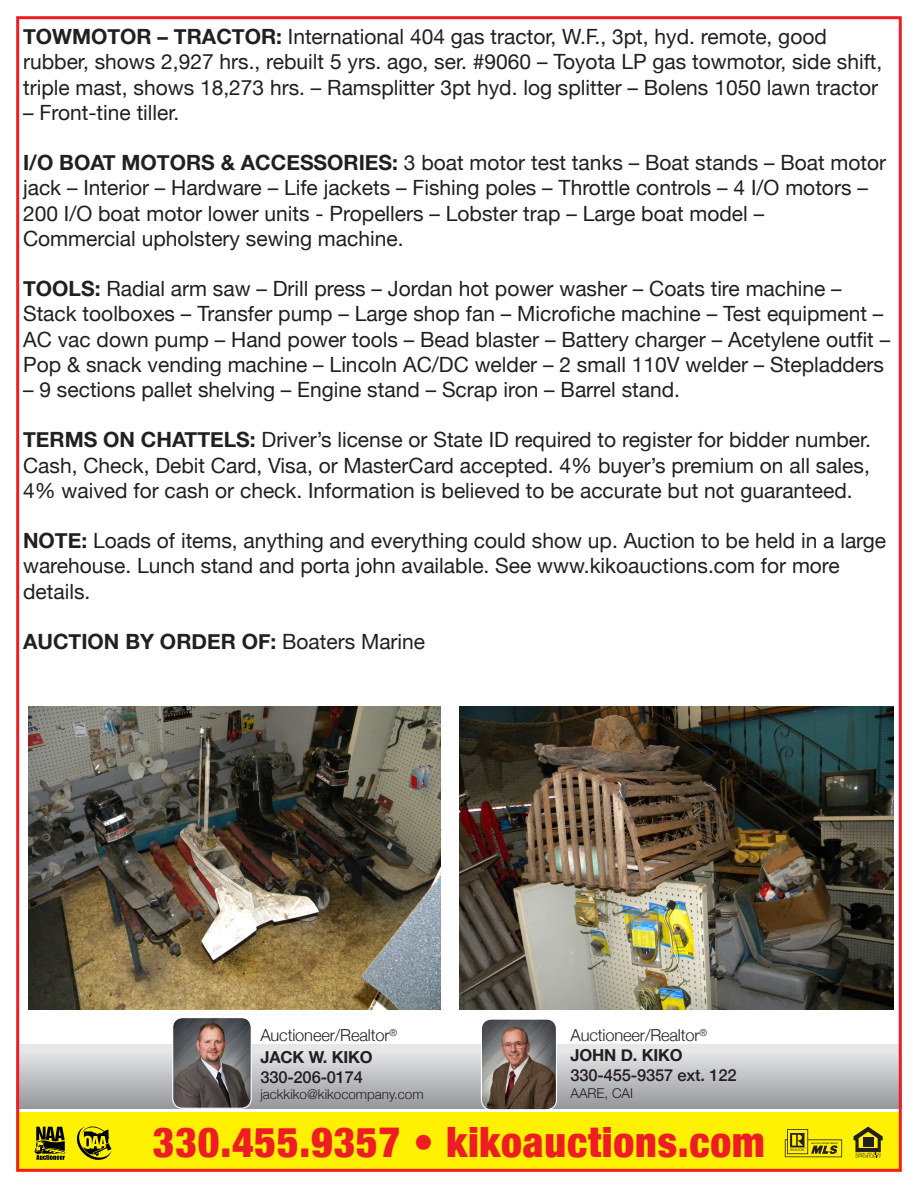
<style>
.page{position:relative;width:918px;height:1188px;background:#fff}
.page>*{position:absolute;margin:0;border:0;box-sizing:border-box;transform-origin:0 0}
.t1{font:900 condensed 41.7px "Helvetica Neue";letter-spacing:.02em;color:#ee1d23}
.t2{font:21px/25.2px "Helvetica Neue";color:#231f20}
.t3{font:700 21px "Helvetica Neue";color:#231f20}
.t4{font:300 16.5px "Helvetica Neue";letter-spacing:-.01em;color:#231f20}
.t5{font:500 16.5px "Helvetica Neue";letter-spacing:-.01em;color:#231f20}
.t6{font:700 16.5px "Helvetica Neue";letter-spacing:-.01em;color:#231f20}
.t7{font:300 13.5px "Helvetica Neue";color:#231f20}
.s1{font-weight:700}
.s2{font-weight:400}
</style>
<div class="page">
<img style="left:16px;top:16px;width:886px;height:1156px">
<svg style="left:34px;top:1127px;width:31px;height:33px"></svg>
<svg style="left:77px;top:1127px;width:34px;height:33px"></svg>
<p class="t2" style="left:23px;top:25px;width:861px"><span class="s1">TOWMOTOR – TRACTOR:</span> International 404 gas tractor, W.F., 3pt, hyd. remote, good rubber, shows 2,927 hrs., rebuilt 5 yrs. ago, ser. #9060 – Toyota LP gas towmotor, side shift, triple mast, shows 18,273 hrs. – Ramsplitter 3pt hyd. log splitter – Bolens 1050 lawn tractor</p>
<p class="t2" style="left:23px;top:101px;width:158px">– Front-tine tiller.</p>
<p class="t2" style="left:23px;top:151px;width:865px"><span class="s1">I/O BOAT MOTORS &amp; ACCESSORIES:</span> 3 boat motor test tanks – Boat stands – Boat motor jack – Interior – Hardware – Life jackets – Fishing poles – Throttle controls – 4 I/O motors – 200 I/O boat motor lower units - Propellers – Lobster trap – Large boat model –<br>Commercial upholstery sewing machine.</p>
<p class="t2" style="left:23px;top:277px;width:869px"><span class="s1">TOOLS:</span> Radial arm saw – Drill press – Jordan hot power washer – Coats tire machine – Stack toolboxes – Transfer pump – Large shop fan – Microfiche machine – Test equipment – AC vac down pump – Hand power tools – Bead blaster – Battery charger – Acetylene outfit – Pop &amp; snack vending machine – Lincoln AC/DC welder – 2 small 110V welder – Stepladders</p>
<p class="t2" style="left:23px;top:378px;width:658px">– 9 sections pallet shelving – Engine stand – Scrap iron – Barrel stand.</p>
<p class="t2" style="left:23px;top:429px;width:849px;text-align:justify"><span class="s1">TERMS ON CHATTELS:</span> Driver’s license or State ID required to register for bidder number.<br>Cash, Check, Debit Card, Visa, or MasterCard accepted. 4% buyer’s premium on all sales, 4% waived for cash or check. Information is believed to be accurate but not guaranteed.</p>
<p class="t2" style="left:23px;top:529px;width:864px"><span class="s1">NOTE:</span> Loads of items, anything and everything could show up. Auction to be held in a large warehouse. Lunch stand and porta john available. See www.kikoauctions.com for more details.</p>
<p class="t3" style="left:23px;top:625px;width:404px">AUCTION BY ORDER OF: <span class="s2">Boaters Marine</span></p>
<p class="t4" style="left:260px;top:1022px;width:138px">Auctioneer/Realtor<sup>®</sup></p>
<p class="t6" style="left:260px;top:1044px;width:114px">JACK W. KIKO</p>
<p class="t5" style="left:260px;top:1064px;width:104px">330-206-0174</p>
<p class="t7" style="left:260px;top:1084px;width:165px">jackkiko@kikocompany.com</p>
<p class="t4" style="left:571px;top:1022px;width:138px">Auctioneer/Realtor<sup>®</sup></p>
<p class="t6" style="left:571px;top:1042px;width:114px">JOHN D. KIKO</p>
<p class="t5" style="left:571px;top:1062px;width:168px">330-455-9357 ext. 122</p>
<p class="t7" style="left:571px;top:1082px;width:64px">AARE, CAI</p>
<p class="t1" style="left:153px;top:1108px;width:613px">330.455.9357 • kikoauctions.com</p>
</div>
